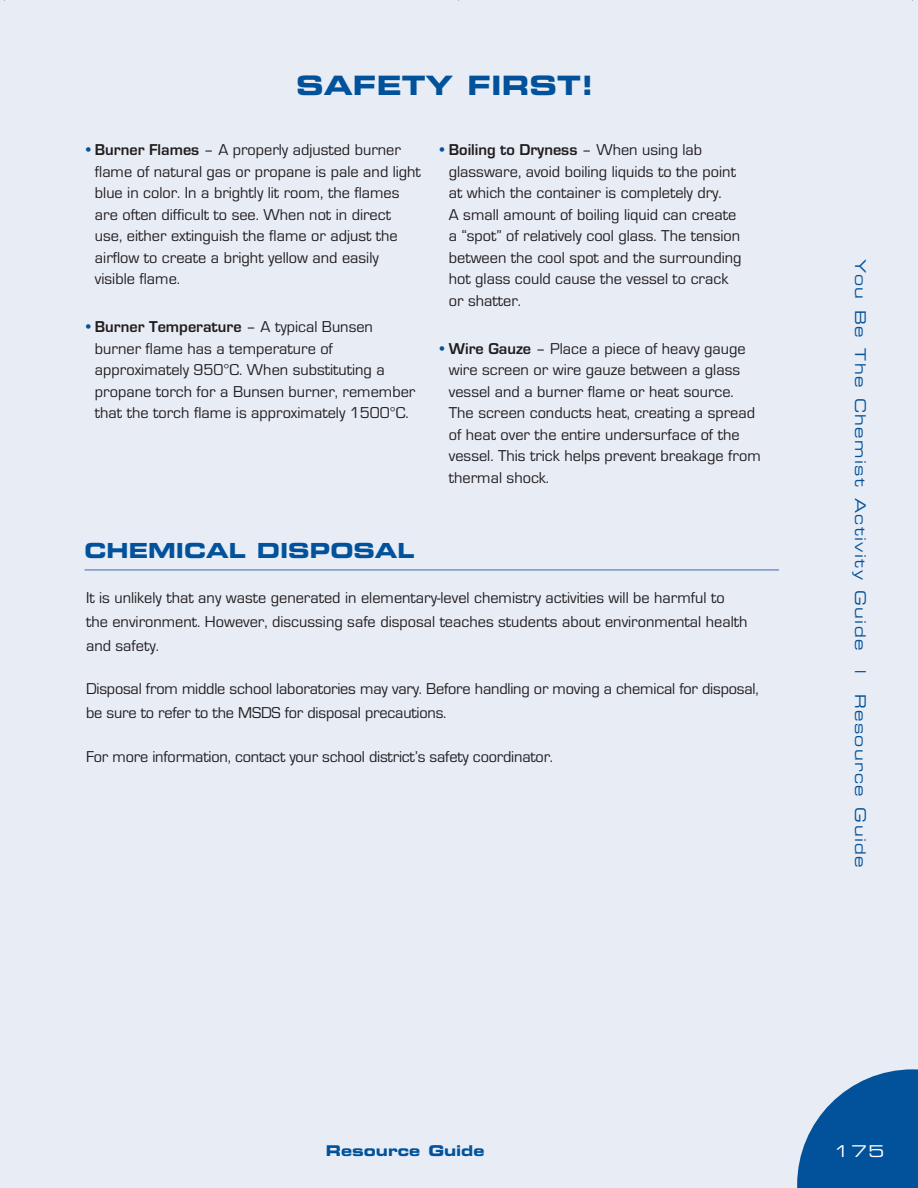
<style>
.page{position:relative;width:918px;height:1188px;background:#e8ecf5}
.page>*{position:absolute;margin:0;border:0;box-sizing:border-box;transform-origin:0 0}
.t1{font:26.7px "Eurostile Bold Extended Two";color:#01529a}
.t2{font:20.7px "Eurostile Bold Extended Two";color:#01529a}
.t3{font:16.35px/21.5px "Eurostile";color:#201d1e}
.t4{font:16.35px "Eurostile Extended Two";color:#fff}
.t5{font:14.85px "Eurostile Extended Two";letter-spacing:.095em;color:#01529a}
.t6{font:14.85px "Eurostile Bold Extended Two";color:#01529a}
.s1{color:#01529a}
.s2{font-weight:700}
</style>
<div class="page">
<h1 class="t1" style="left:296px;top:67px;width:299px">SAFETY FIRST!</h1>
<p class="t3" style="left:95px;top:139px;width:328px;text-indent:-9px"><span class="s1">•</span> <span class="s2">Burner Flames</span> – A properly adjusted burner flame of natural gas or propane is pale and light blue in color. In a brightly lit room, the flames are often difficult to see. When not in direct use, either extinguish the flame or adjust the airflow to create a bright yellow and easily visible flame.</p>
<p class="t3" style="left:95px;top:317px;width:322px;text-indent:-9px"><span class="s1">•</span> <span class="s2">Burner Temperature</span> – A typical Bunsen burner flame has a temperature of approximately 950°C. When substituting a propane torch for a Bunsen burner, remember that the torch flame is approximately 1500°C.</p>
<p class="t3" style="left:449px;top:139px;width:294px;text-indent:-9px"><span class="s1">•</span> <span class="s2">Boiling to Dryness</span> – When using lab glassware, avoid boiling liquids to the point at which the container is completely dry.<br>A small amount of boiling liquid can create a “spot” of relatively cool glass. The tension between the cool spot and the surrounding hot glass could cause the vessel to crack or shatter.</p>
<p class="t3" style="left:449px;top:338px;width:314px;text-indent:-9px"><span class="s1">•</span> <span class="s2">Wire Gauze</span> – Place a piece of heavy gauge wire screen or wire gauze between a glass vessel and a burner flame or heat source.<br>The screen conducts heat, creating a spread of heat over the entire undersurface of the vessel. This trick helps prevent breakage from thermal shock.</p>
<p class="t2" style="left:85px;top:536px;width:331px">CHEMICAL DISPOSAL</p>
<p class="t3" style="left:86px;top:586px;width:663px;line-height:23.7px">It is unlikely that any waste generated in elementary-level chemistry activities will be harmful to the environment. However, discussing safe disposal teaches students about environmental health and safety.</p>
<p class="t3" style="left:86px;top:677px;width:674px;line-height:23.7px">Disposal from middle school laboratories may vary. Before handling or moving a chemical for disposal, be sure to refer to the MSDS for disposal precautions.</p>
<p class="t3" style="left:86px;top:746px;width:469px">For more information, contact your school district’s safety coordinator.</p>
<p class="t5" style="left:871px;top:259px;width:393px;rotate:90deg">You Be The Chemist Activity Guide</p>
<p class="t5" style="left:871px;top:670px;width:5px;rotate:90deg">|</p>
<p class="t5" style="left:871px;top:694px;width:176px;rotate:90deg">Resource Guide</p>
<p class="t6" style="left:326px;top:1140px;width:160px">Resource Guide</p>
<p class="t4" style="left:834px;top:1140px;width:52px">175</p>
</div>
